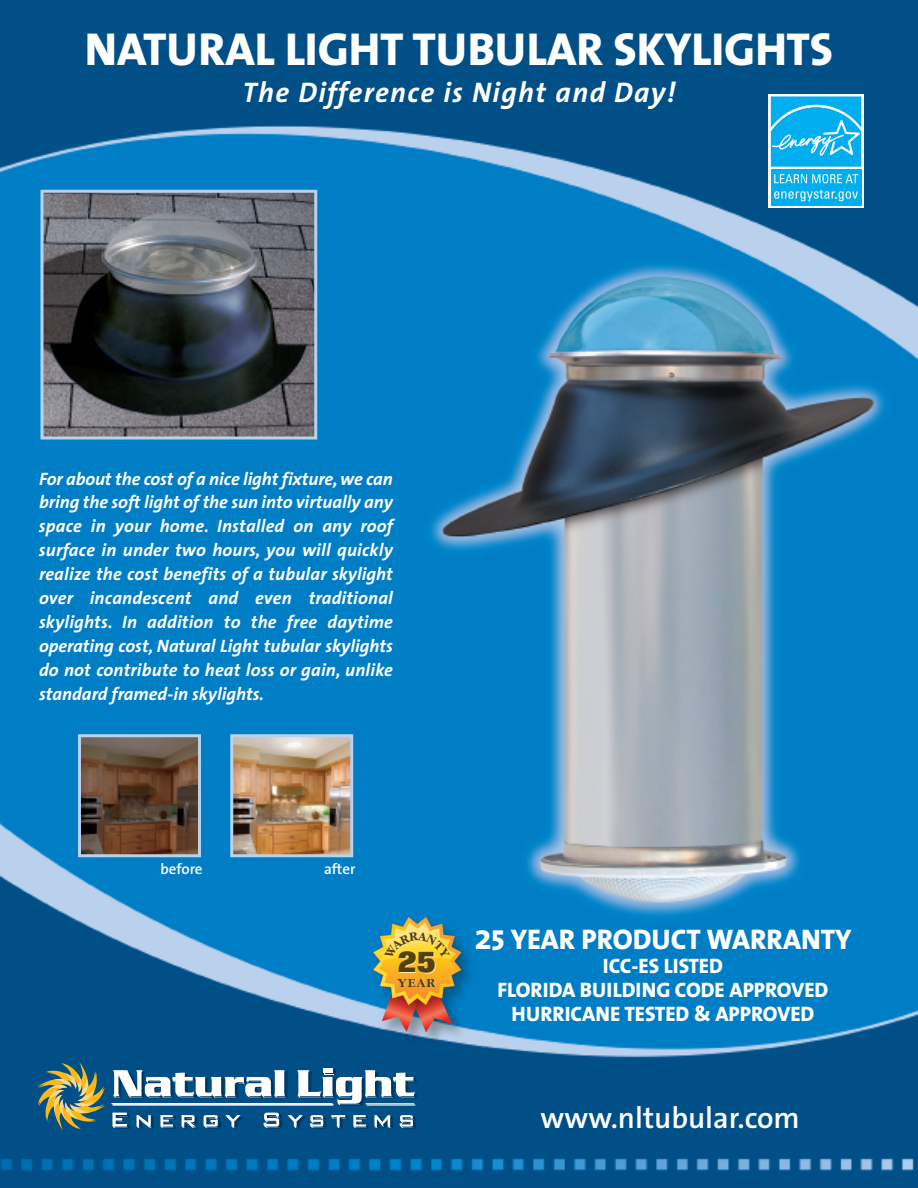
<style>
.page{position:relative;width:918px;height:1188px;background:#fff}
.page>*{position:absolute;margin:0;border:0;box-sizing:border-box;transform-origin:0 0}
.t1{font:800 46.5px "The Sans";color:#fff}
.t2{font:600 30px "The Sans";color:#fff}
.t3{font:800 29.7px "Folio";color:#55400a;scale:.89 1}
.t4{font:italic 700 28.5px "The Sans";letter-spacing:.05em;color:#fff}
.t5{font:800 28.5px "The Sans";color:#fff}
.t6{font:800 21px/24px "The Sans";color:#fff;text-align:center}
.t7{font:italic 700 18px/24px "The Sans";color:#fff;text-align:justify}
.t8{font:600 15px "The Sans";color:#fff}
.t9{font:700 12.9px "Garamond";color:#55400a;scale:1.05 1}
.s1{font-weight:700;font-size:36px}
</style>
<div class="page">
<img style="left:0;top:0;width:918px;height:1188px">
<img style="left:234px;top:738px;width:115px;height:115px">
<div style="left:230px;top:734px;width:123px;height:123px;border:3px solid #b9d2ec"></div>
<img style="left:82px;top:738px;width:115px;height:115px">
<div style="left:78px;top:734px;width:123px;height:123px;border:3px solid #b9d2ec"></div>
<img style="left:44px;top:194px;width:269px;height:242px">
<div style="left:40px;top:190px;width:277px;height:250px;border:3px solid #b9d2ec"></div>
<hr style="left:113px;top:1104px;width:220px;height:1px;background:#fff">
<svg style="left:768px;top:94px;width:95px;height:114px"></svg>
<div style="left:771px;top:169px;width:90px;height:37px;background:#00aeef"></div>
<svg style="left:771px;top:96px;width:90px;height:71px;background:#24b9f1"></svg>
<svg style="left:774px;top:174px;width:84px;height:9px"></svg>
<svg style="left:774px;top:190px;width:84px;height:11px"></svg>
<svg style="left:37px;top:1062px;width:69px;height:68px;background:#607a69"></svg>
<hr style="left:112px;top:1103px;width:220px;height:1px;background:#fff">
<svg style="left:112px;top:1113px;width:18px;height:16px"></svg>
<svg style="left:137px;top:1115px;width:17px;height:14px"></svg>
<svg style="left:160px;top:1115px;width:16px;height:14px"></svg>
<svg style="left:182px;top:1115px;width:62px;height:14px"></svg>
<svg style="left:264px;top:1113px;width:18px;height:16px"></svg>
<svg style="left:288px;top:1115px;width:105px;height:14px"></svg>
<svg style="left:400px;top:1115px;width:16px;height:14px"></svg>
<svg style="left:113px;top:1070px;width:175px;height:29px"></svg>
<svg style="left:297px;top:1070px;width:121px;height:36px"></svg>
<div style="left:325px;top:1069px;width:9px;height:5px;background:#003562"></div>
<div style="left:323px;top:1068px;width:10px;height:5px;background:#fff"></div>
<img style="left:366px;top:910px;width:119px;height:141px">
<svg style="left:373px;top:917px;width:88px;height:115px;background:#ad9b63"></svg>
<h1 class="t1" style="left:85px;top:31px;width:750px">NATURAL LIGHT TUBULAR SKYLIGHTS</h1>
<h3 class="t4" style="left:242px;top:82px;width:435px">The Difference is Night and Day!</h3>
<p class="t7" style="left:39px;top:468px;width:356px">For about the cost of a nice light fixture,we can bring the soft light of the sun into virtually any space in your home. Installed on any roof surface in under two hours, you will quickly realize the cost benefits of a tubular skylight over incandescent and even traditional skylights. In addition to the free daytime operating cost, Natural Light tubular skylights do not contribute to heat loss or gain, unlike standard framed-in skylights.</p>
<p class="t8" style="left:160px;top:863px;width:44px">before</p>
<p class="t8" style="left:324px;top:863px;width:33px">after</p>
<h3 class="t3" style="left:398px;top:951px;width:44px">25</h3>
<p class="t9" style="left:398px;top:975px;width:37px">YEAR</p>
<h3 class="t5" style="left:474px;top:928px;width:379px"><span class="s1">2</span>5 YEAR PRODUCT WARRANTY</h3>
<p class="t6" style="left:497px;top:956px;width:333px">ICC-ES LISTED<br>FLORIDA BUILDING CODE APPROVED<br>HURRICANE TESTED &amp; APPROVED</p>
<h2 class="t2" style="left:540px;top:1106px;width:261px">www.nltubular.com</h2>
</div>
